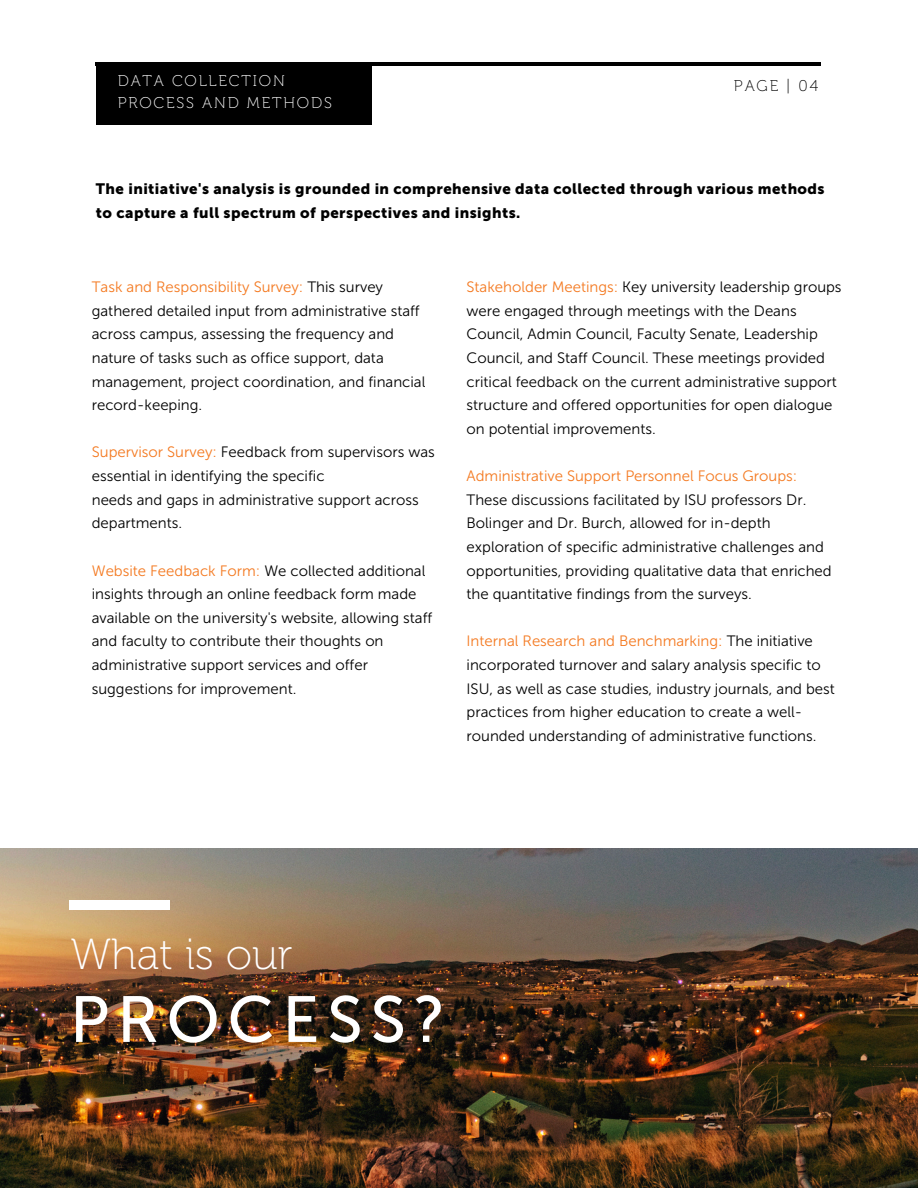
<style>
.page{position:relative;width:918px;height:1188px;background:#fff}
.page>*{position:absolute;margin:0;border:0;box-sizing:border-box;transform-origin:0 0}
.t1{font:64.95px "Museo Sans 500";letter-spacing:.12em;color:#fff}
.t2{font:43.65px "Museo 100";color:#fff}
.t3{font:15.6px/21.3px "Museo 100";letter-spacing:.12em;color:#fff}
.t4{font:15.6px "Museo 100";letter-spacing:.12em;color:#000}
.t5{font:15px/23.7px "Museo Sans 300";color:#000}
.t6{font:15px/23.7px "Museo Sans 900";letter-spacing:.03em;color:#000}
.s1{color:#f47920}
</style>
<div class="page">
<hr style="left:96px;top:62px;width:725px;height:4px;background:#000">
<div style="left:96px;top:62px;width:275px;height:63px;background:#000"></div>
<img style="left:0;top:848px;width:918px;height:340px">
<div style="left:69px;top:900px;width:100px;height:9px;background:#fff"></div>
<h3 class="t3" style="left:118px;top:70px;width:216px">DATA COLLECTION<br>PROCESS AND METHODS</h3>
<p class="t4" style="left:734px;top:76px;width:86px">PAGE | 04</p>
<p class="t6" style="left:96px;top:177px;width:730px">The initiative's analysis is grounded in comprehensive data collected through various methods to capture a full spectrum of perspectives and insights.</p>
<h3 class="t5" style="left:92px;top:275px;width:335px"><span class="s1">Task and Responsibility Survey:</span> This survey gathered detailed input from administrative staff across campus, assessing the frequency and nature of tasks such as office support, data management, project coordination, and financial record-keeping.</h3>
<h4 class="t5" style="left:92px;top:441px;width:345px"><span class="s1">Supervisor Survey:</span> Feedback from supervisors was essential in identifying the specific</h4>
<p class="t5" style="left:92px;top:488px;width:328px">needs and gaps in administrative support across departments.</p>
<p class="t5" style="left:92px;top:559px;width:342px"><span class="s1">Website Feedback Form:</span> We collected additional insights through an online feedback form made available on the university's website, allowing staff and faculty to contribute their thoughts on administrative support services and offer suggestions for improvement.</p>
<p class="t5" style="left:467px;top:275px;width:377px"><span class="s1">Stakeholder Meetings:</span> Key university leadership groups were engaged through meetings with the Deans Council, Admin Council, Faculty Senate, Leadership Council, and Staff Council. These meetings provided critical feedback on the current administrative support structure and offered opportunities for open dialogue on potential improvements.</p>
<p class="t5" style="left:467px;top:464px;width:367px"><span class="s1">Administrative Support Personnel Focus Groups:<br></span>These discussions facilitated by ISU professors Dr.<br>Bolinger and Dr. Burch, allowed for in-depth exploration of specific administrative challenges and opportunities, providing qualitative data that enriched the quantitative findings from the surveys.</p>
<p class="t5" style="left:467px;top:630px;width:370px"><span class="s1">Internal Research and Benchmarking:</span> The initiative incorporated turnover and salary analysis specific to ISU, as well as case studies, industry journals, and best practices from higher education to create a well&shy;rounded understanding of administrative functions.</p>
<p class="t2" style="left:71px;top:928px;width:223px">What is our</p>
<p class="t1" style="left:70px;top:981px;width:377px">PROCESS?</p>
</div>
